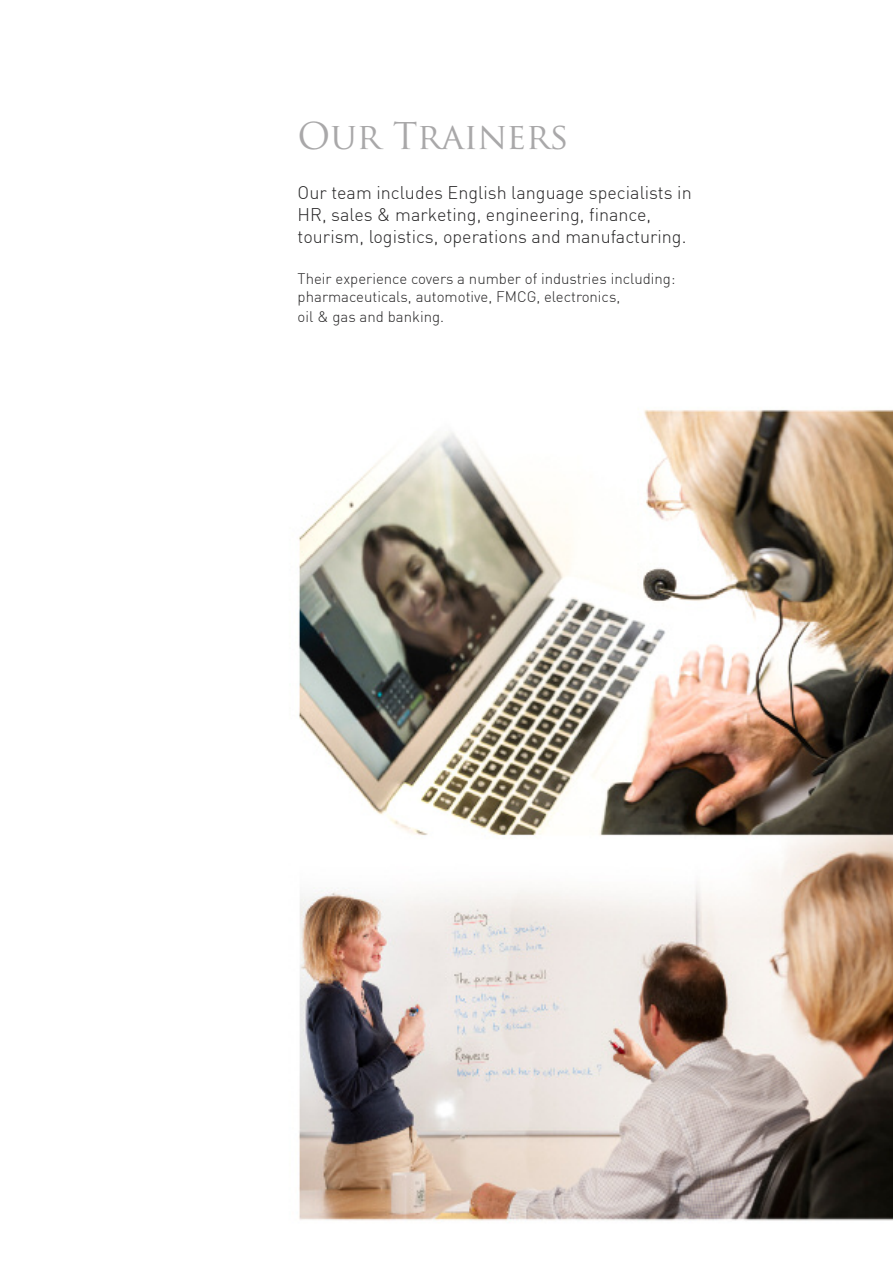
<style>
.page{position:relative;width:893px;height:1263px;background:#fff}
.page>*{position:absolute;margin:0;border:0;box-sizing:border-box;transform-origin:0 0}
.t1{font:36px "Trajan Pro";color:#a9a8a9}
.t2{font:300 18px/21.6px "DIN";color:#272627}
.t3{font:300 15px/18px "DIN";color:#272627}
</style>
<div class="page">
<img style="left:298px;top:410px;width:595px;height:811px">
<h1 class="t1" style="left:298px;top:122px;width:273px">Our Trainers</h1>
<p class="t2" style="left:298px;top:182px;width:396px">Our team includes English language specialists in<br>HR, sales &amp; marketing, engineering, finance, tourism, logistics, operations and manufacturing.</p>
<p class="t3" style="left:298px;top:269px;width:379px">Their experience covers a number of industries including: pharmaceuticals, automotive, FMCG, electronics,</p>
<p class="t3" style="left:298px;top:307px;width:148px">oil &amp; gas and banking.</p>
</div>
